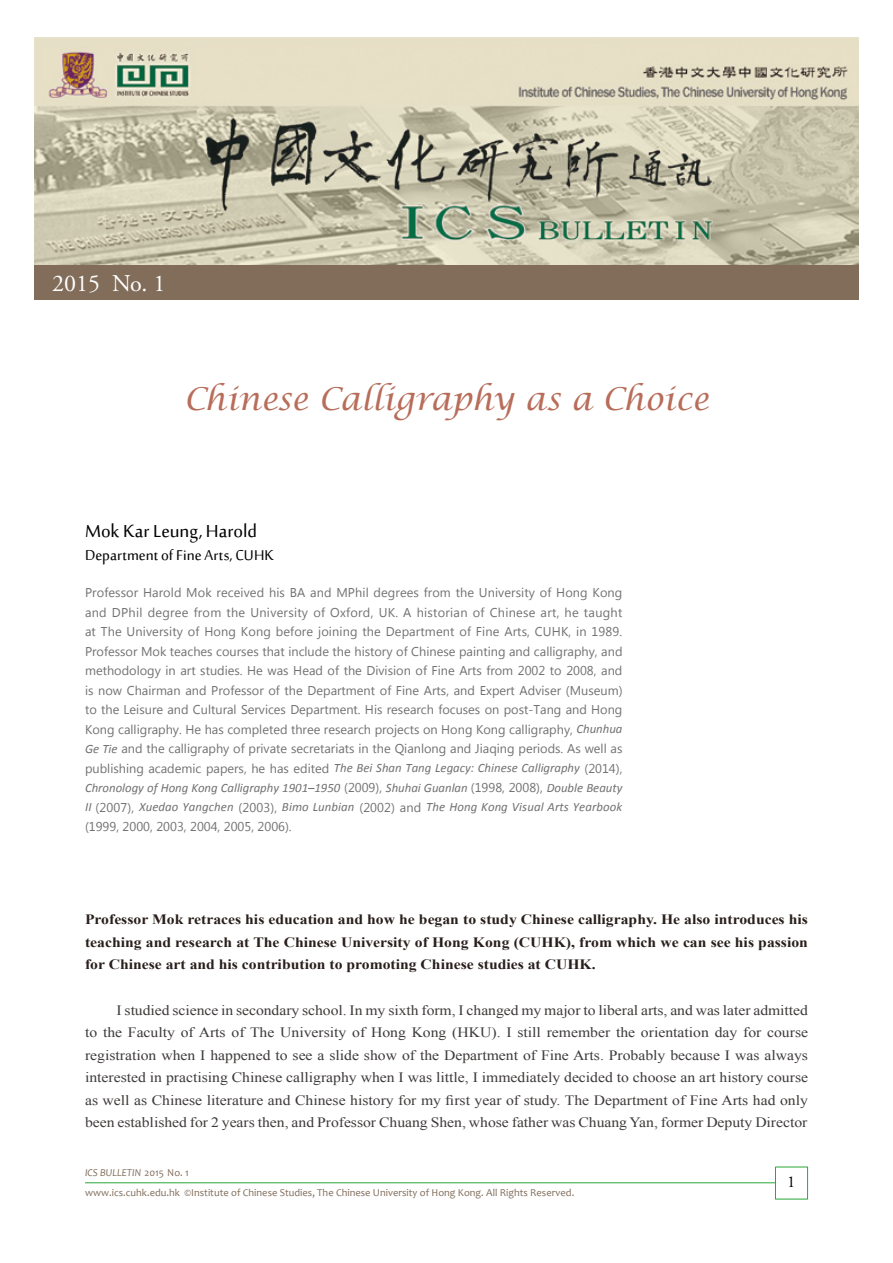
<style>
.page{position:relative;width:893px;height:1263px;background:#fff}
.page>*{position:absolute;margin:0;border:0;box-sizing:border-box;transform-origin:0 0}
.t1{font:italic 31.5px "Lucida Calligraphy";letter-spacing:-.005em;color:#b86d5a}
.t2{font:24px "Sakkal Majalla";letter-spacing:-.005em;color:#000}
.t3{font:24px "Adobe Garamond Pro";color:#fff}
.t4{font:19.5px "Sakkal Majalla";color:#000}
.t5{font:16.5px "Adobe Garamond Pro";color:#000}
.t6{font:14.25px/22.5px "Times New Roman";color:#3e3a39;text-align:justify;scale:1.1 1}
.t7{font:700 14.25px/22.5px "Times New Roman";color:#291f1c;text-align:justify;scale:1.1 1}
.t8{font:12.75px/19.5px "Microsoft Tai Le";color:#727171;text-align:justify}
.t9{font:italic 12.75px/19.5px "Calibri";color:#727171}
.t10{font:10.5px "Candara";color:#816d5a}
.t11{font:italic 10.5px "Candara";color:#816d5a}
.s1{font-family:"Calibri";font-style:italic}
.s2{font-family:"Microsoft Tai Le";font-style:normal}
.s3{font-style:normal}
</style>
<div class="page">
<div style="left:775px;top:1166px;width:33px;height:33px;background:#fff;border:1px solid #2aa738"></div>
<hr style="left:85px;top:1182px;width:690px;height:1px;background:#2aa738">
<div style="left:34px;top:264px;width:825px;height:36px;background:#816d5a"></div>
<img style="left:34px;top:37px;width:825px;height:227px">
<h2 class="t3" style="left:52px;top:269px;width:115px">2015 No. 1</h2>
<h1 class="t1" style="left:184px;top:380px;width:527px">Chinese Calligraphy as a Choice</h1>
<h2 class="t2" style="left:85px;top:518px;width:173px">Mok Kar Leung, Harold</h2>
<h3 class="t4" style="left:85px;top:545px;width:190px">Department of Fine Arts, CUHK</h3>
<p class="t8" style="left:85px;top:584px;width:539px">Professor Harold Mok received his BA and MPhil degrees from the University of Hong Kong and DPhil degree from the University of Oxford, UK. A historian of Chinese art, he taught at The University of Hong Kong before joining the Department of Fine Arts, CUHK, in 1989.<br>Professor Mok teaches courses that include the history of Chinese painting and calligraphy, and methodology in art studies. He was Head of the Division of Fine Arts from 2002 to 2008, and is now Chairman and Professor of the Department of Fine Arts, and Expert Adviser (Museum) to the Leisure and Cultural Services Department. His research focuses on post-Tang and Hong Kong calligraphy. He has completed three research projects on Hong Kong calligraphy, <span class="s1">Chunhua Ge Tie</span> and the calligraphy of private secretariats in the Qianlong and Jiaqing periods. As well as publishing academic papers, he has edited <span class="s1">The Bei Shan Tang Legacy: Chinese Calligraphy</span> (2014),</p>
<p class="t9" style="left:85px;top:777px;width:539px">Chronology of Hong Kong Calligraphy 1901–1950 <span class="s2">(2009),</span> Shuhai Guanlan <span class="s2">(1998, 2008),</span> Double Beauty<br>II <span class="s2">(2007),</span> Xuedao Yangchen <span class="s2">(2003),</span> Bimo Lunbian <span class="s2">(2002) and</span> The Hong Kong Visual Arts Yearbook</p>
<p class="t8" style="left:85px;top:818px;width:208px">(1999, 2000, 2003, 2004, 2005, 2006).</p>
<p class="t7" style="left:85px;top:908px;width:659px">Professor Mok retraces his education and how he began to study Chinese calligraphy. He also introduces his teaching and research at The Chinese University of Hong Kong (CUHK), from which we can see his passion for Chinese art and his contribution to promoting Chinese studies at CUHK.</p>
<p class="t6" style="left:85px;top:998px;width:659px;text-indent:32px">I studied science in secondary school. In my sixth form, I changed my major to liberal arts, and was later admitted to the Faculty of Arts of The University of Hong Kong (HKU). I still remember the orientation day for course registration when I happened to see a slide show of the Department of Fine Arts. Probably because I was always interested in practising Chinese calligraphy when I was little, I immediately decided to choose an art history course as well as Chinese literature and Chinese history for my first year of study. The Department of Fine Arts had only been established for 2 years then, and Professor Chuang Shen, whose father was Chuang Yan, former Deputy Director</p>
<p class="t11" style="left:85px;top:1166px;width:105px">ICS BULLETIN <span class="s3">2015 No. 1</span></p>
<p class="t10" style="left:85px;top:1186px;width:491px">www.ics.cuhk.edu.hk ©Institute of Chinese Studies, The Chinese University of Hong Kong. All Rights Reserved.</p>
<p class="t5" style="left:787px;top:1172px;width:10px">1</p>
</div>
